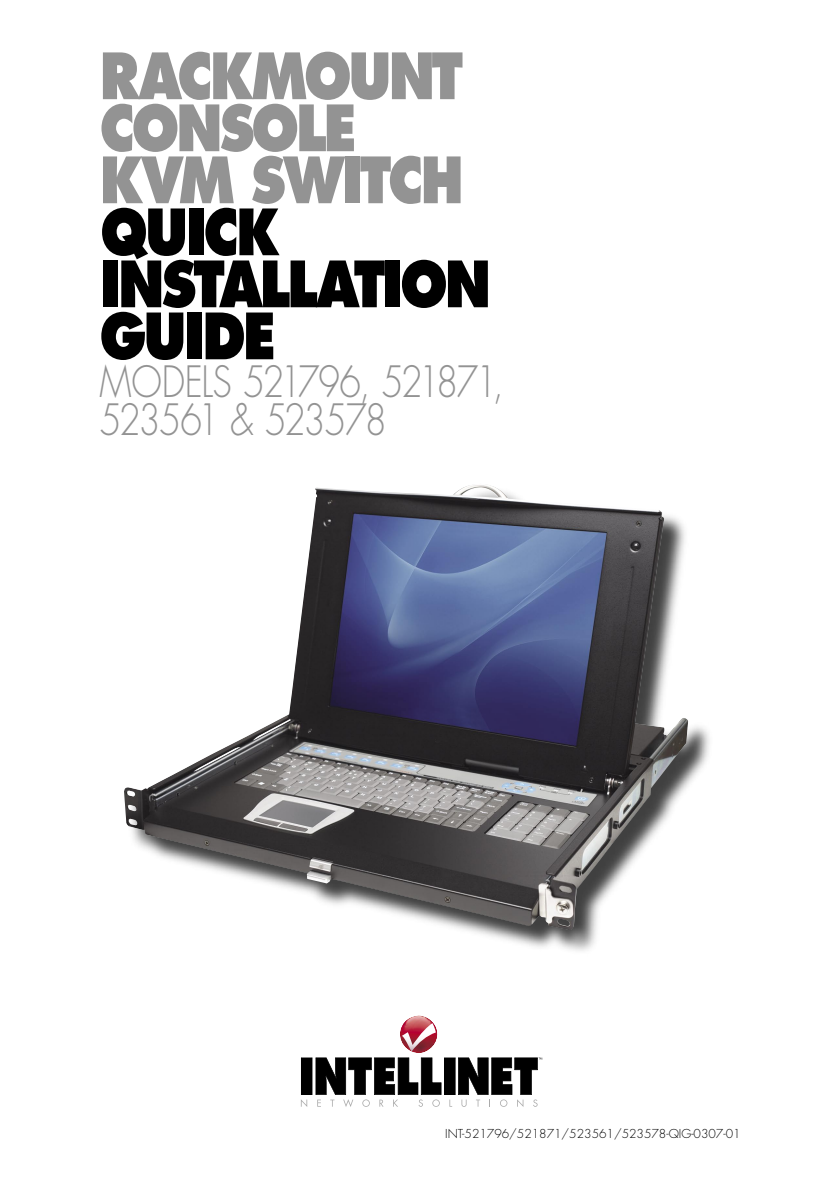
<style>
.page{position:relative;width:840px;height:1191px;background:#fff}
.page>*{position:absolute;margin:0;border:0;box-sizing:border-box;transform-origin:0 0}
.t1{font:800 62px/52px "Futura Std";letter-spacing:-.055em;color:#939393;scale:.85 1}
.t2{font:800 62px/52px "Futura Std";letter-spacing:-.055em;color:#000;scale:.85 1}
.t3{font:300 42px/38px "Futura Std";letter-spacing:-.065em;color:#939393;scale:.85 1}
.t4{font:300 12px "Futura Std";color:#000}
</style>
<div class="page">
<img style="left:405px;top:1015px;width:27px;height:7px">
<svg style="left:301px;top:1022px;width:241px;height:85px"></svg>
<div style="left:125px;top:485px;width:589px;height:471px;background:#000;opacity:.75"></div>
<img style="left:124px;top:485px;width:564px;height:446px">
<h1 class="t1" style="left:100px;top:50px;width:429px">RACKMOUNT<br>CONSOLE<br>KVM SWITCH</h1>
<h1 class="t2" style="left:100px;top:206px;width:461px">QUICK<br>INSTALLATION<br>GUIDE</h1>
<h2 class="t3" style="left:100px;top:364px;width:477px">MODELS 521796, 521871,<br>523561 &amp; 523578</h2>
<p class="t4" style="left:445px;top:1126px;width:297px">INT-521796/521871/523561/523578-QIG-0307-01</p>
</div>
